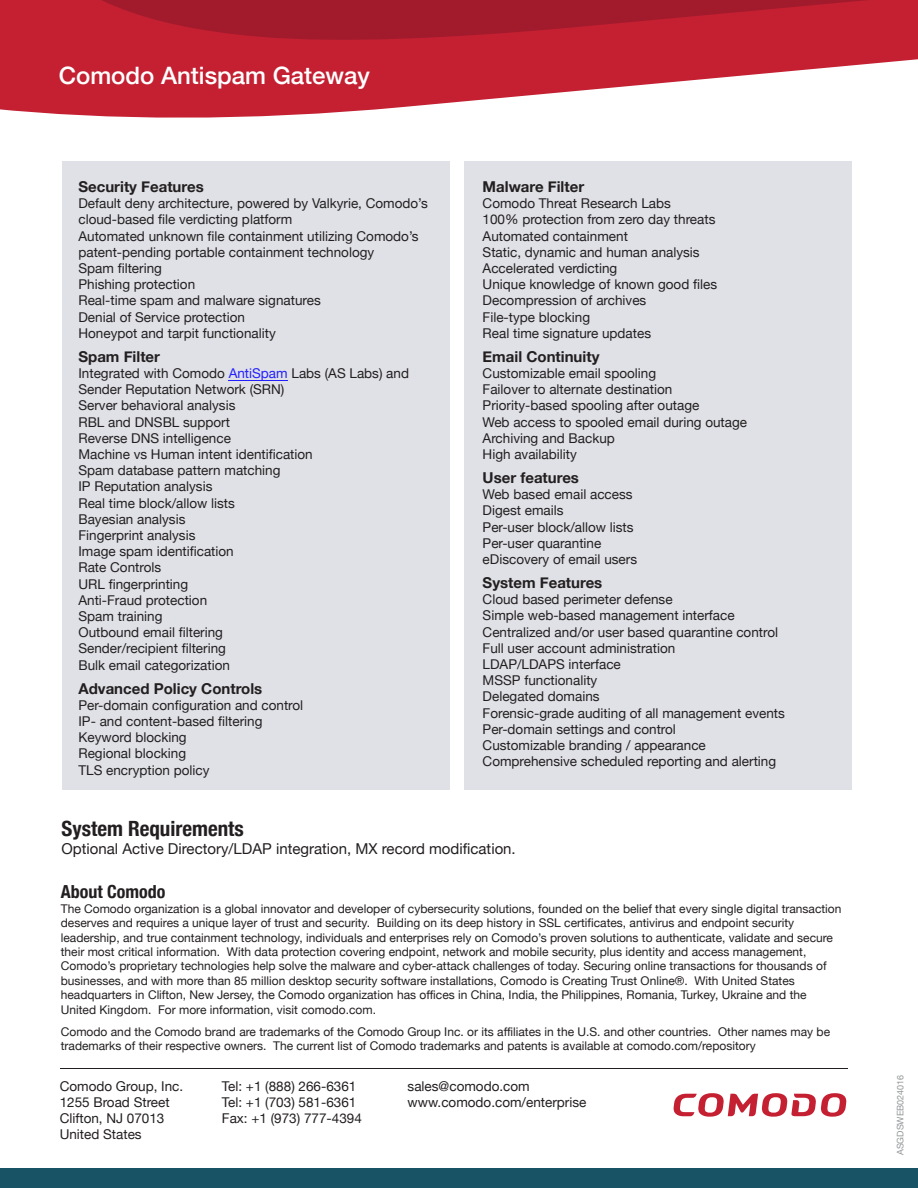
<style>
.page{position:relative;width:918px;height:1188px;background:#fff}
.page>*{position:absolute;margin:0;border:0;box-sizing:border-box;transform-origin:0 0}
.t1{font:500 24px "Helvetica Neue";color:#fff}
.t2{font:700 condensed 21px "Helvetica Neue";color:#231f20}
.t3{font:700 condensed 18px "Helvetica Neue";color:#231f20}
.t4{font:700 15px "Helvetica Neue";color:#231f20}
.t5{font:15px "Helvetica Neue";color:#231f20}
.t6{font:13.5px/16.2px "Helvetica Neue";color:#231f20}
.t7{font:12px/14.4px "Helvetica Neue";color:#231f20}
.t8{font:9px "Helvetica Neue";color:#939598}
.s1{color:#231fff}
</style>
<div class="page">
<div style="left:63px;top:161px;width:387px;height:629px;background:#dfe1e6"></div>
<div style="left:464px;top:161px;width:388px;height:629px;background:#dfe1e6"></div>
<svg style="left:673px;top:1093px;width:174px;height:24px"></svg>
<div style="left:0;top:1168px;width:918px;height:20px;background:#185265"></div>
<svg style="left:0;top:44px;width:918px;height:74px;fill:#c42032"></svg>
<svg style="left:1px;top:0;width:916px;height:44px;background:#b31d2f"></svg>
<hr style="left:60px;top:1068px;width:787px;height:1px;background:#231f20">
<hr style="left:229px;top:380px;width:59px;height:1px;background:#231fff">
<hr style="left:0;top:0;width:1px;height:109px;background:#c42032">
<hr style="left:156px;top:0;width:384px;height:1px;background:#a11b2d">
<hr style="left:917px;top:0;width:1px;height:59px;background:#c42032">
<h1 class="t1" style="left:59px;top:56px;width:313px">Comodo Antispam Gateway</h1>
<p class="t4" style="left:78px;top:175px;width:127px">Security Features</p>
<p class="t6" style="left:78px;top:196px;width:351px">Default deny architecture, powered by Valkyrie, Comodo’s cloud-based file verdicting platform<br>Automated unknown file containment utilizing Comodo’s patent-pending portable containment technology<br>Spam filtering<br>Phishing protection<br>Real-time spam and malware signatures<br>Denial of Service protection<br>Honeypot and tarpit functionality</p>
<p class="t4" style="left:78px;top:345px;width:83px">Spam Filter</p>
<p class="t6" style="left:78px;top:366px;width:332px">Integrated with Comodo <span class="s1">AntiSpam</span> Labs (AS Labs) and<br>Sender Reputation Network (SRN)<br>Server behavioral analysis<br>RBL and DNSBL support<br>Reverse DNS intelligence<br>Machine vs Human intent identification<br>Spam database pattern matching<br>IP Reputation analysis<br>Real time block/allow lists<br>Bayesian analysis<br>Fingerprint analysis<br>Image spam identification<br>Rate Controls<br>URL fingerprinting<br>Anti-Fraud protection<br>Spam training<br>Outbound email filtering<br>Sender/recipient filtering<br>Bulk email categorization</p>
<p class="t4" style="left:78px;top:677px;width:185px">Advanced Policy Controls</p>
<p class="t6" style="left:78px;top:698px;width:226px">Per-domain configuration and control<br>IP- and content-based filtering<br>Keyword blocking<br>Regional blocking<br>TLS encryption policy</p>
<p class="t4" style="left:483px;top:175px;width:103px">Malware Filter</p>
<p class="t6" style="left:483px;top:196px;width:236px">Comodo Threat Research Labs<br>100% protection from zero day threats<br>Automated containment<br>Static, dynamic and human analysis<br>Accelerated verdicting<br>Unique knowledge of known good files<br>Decompression of archives<br>File-type blocking<br>Real time signature updates</p>
<p class="t4" style="left:483px;top:345px;width:118px">Email Continuity</p>
<p class="t6" style="left:483px;top:366px;width:266px">Customizable email spooling<br>Failover to alternate destination<br>Priority-based spooling after outage<br>Web access to spooled email during outage<br>Archiving and Backup<br>High availability</p>
<p class="t4" style="left:483px;top:466px;width:98px">User features</p>
<p class="t6" style="left:483px;top:487px;width:156px">Web based email access<br>Digest emails<br>Per-user block/allow lists<br>Per-user quarantine eDiscovery of email users</p>
<p class="t4" style="left:483px;top:571px;width:121px">System Features</p>
<p class="t6" style="left:483px;top:592px;width:304px">Cloud based perimeter defense<br>Simple web-based management interface Centralized and/or user based quarantine control Full user account administration<br>LDAP/LDAPS interface<br>MSSP functionality<br>Delegated domains<br>Forensic-grade auditing of all management events Per-domain settings and control<br>Customizable branding / appearance Comprehensive scheduled reporting and alerting</p>
<h2 class="t2" style="left:62px;top:811px;width:184px">System Requirements</h2>
<p class="t5" style="left:62px;top:838px;width:456px">Optional Active Directory/LDAP integration, MX record modification.</p>
<h3 class="t3" style="left:61px;top:877px;width:106px">About Comodo</h3>
<p class="t7" style="left:61px;top:902px;width:782px">The Comodo organization is a global innovator and developer of cybersecurity solutions, founded on the belief that every single digital transaction deserves and requires a unique layer of trust and security. Building on its deep history in SSL certificates, antivirus and endpoint security leadership, and true containment technology, individuals and enterprises rely on Comodo’s proven solutions to authenticate, validate and secure their most critical information. With data protection covering endpoint, network and mobile security, plus identity and access management, Comodo’s proprietary technologies help solve the malware and cyber-attack challenges of today. Securing online transactions for thousands of businesses, and with more than 85 million desktop security software installations, Comodo is Creating Trust Online®. With United States headquarters in Clifton, New Jersey, the Comodo organization has offices in China, India, the Philippines, Romania, Turkey, Ukraine and the United Kingdom. For more information, visit comodo.com.</p>
<p class="t7" style="left:61px;top:1025px;width:771px">Comodo and the Comodo brand are trademarks of the Comodo Group Inc. or its affiliates in the U.S. and other countries. Other names may be trademarks of their respective owners. The current list of Comodo trademarks and patents is available at comodo.com/repository</p>
<p class="t6" style="left:60px;top:1079px;width:125px">Comodo Group, Inc.<br>1255 Broad Street<br>Clifton, NJ 07013<br>United States</p>
<p class="t6" style="left:222px;top:1079px;width:141px">Tel: +1 (888) 266-6361<br>Tel: +1 (703) 581-6361<br>Fax: +1 (973) 777-4394</p>
<p class="t6" style="left:408px;top:1079px;width:180px">sales@comodo.com www.comodo.com/enterprise</p>
<p class="t8" style="left:894px;top:1155px;width:82px;rotate:-90deg">ASGDSWEB024016</p>
</div>
